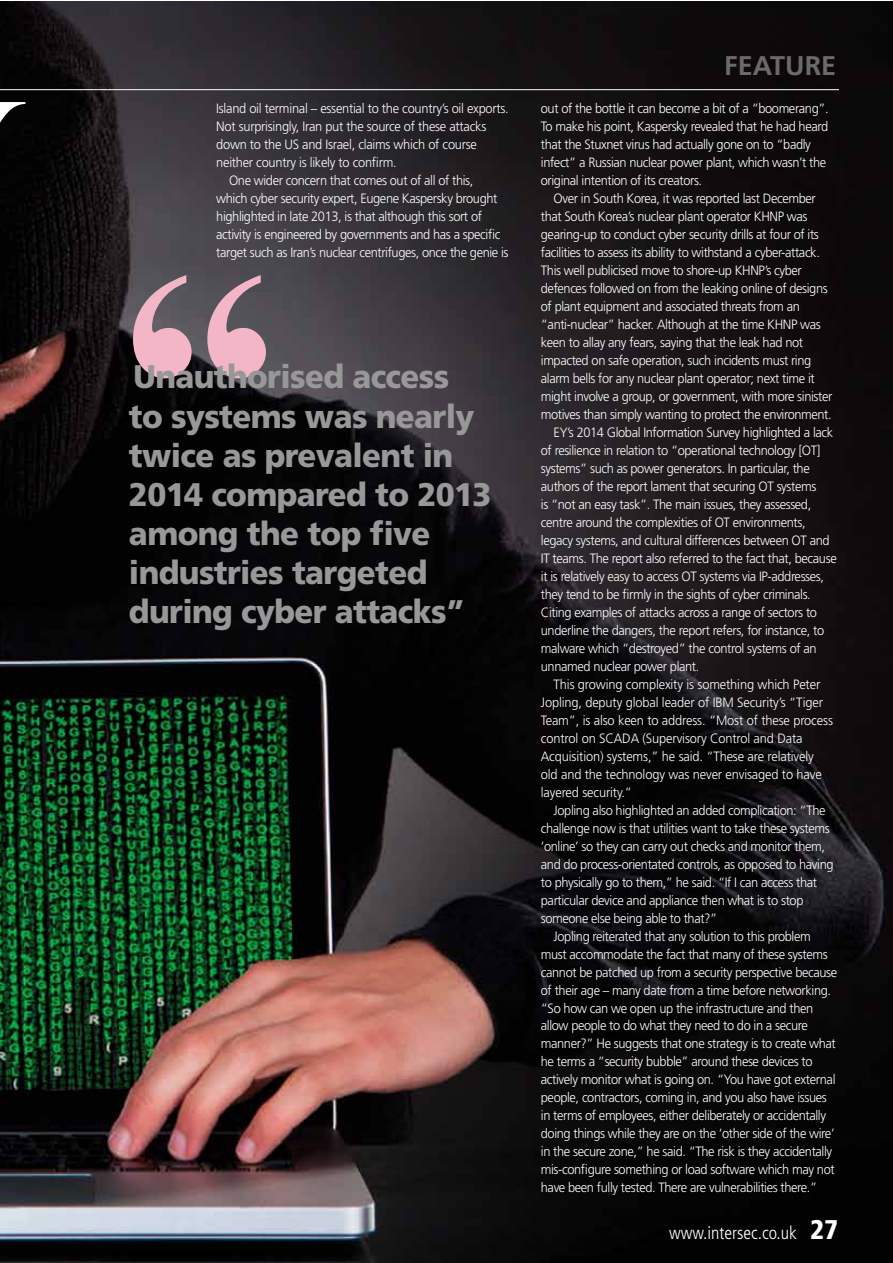
<style>
.page{position:relative;width:893px;height:1263px;background:#fff}
.page>*{position:absolute;margin:0;border:0;box-sizing:border-box;transform-origin:0 0}
.t1{font:700 316.65px "Times New Roman";color:#f2b6c6}
.t2{font:900 32.7px/39.2px "Frutiger";letter-spacing:-.02em;color:#989898;scale:.95 1}
.t3{font:700 27px "Frutiger";color:#6a6a69}
.t4{font:300 condensed 18px "Frutiger";color:#fff}
.t5{font:300 13.5px/18px "Frutiger";letter-spacing:-.03em;color:#fff;scale:.95 1}
.t6{font:300 13.5px "Frutiger";letter-spacing:-.01em;color:#fff;scale:.95 1}
.s1{font-weight:900;font-size:27px}
</style>
<div class="page">
<img style="left:0;top:1px;width:892px;height:1262px">
<hr style="left:0;top:89px;width:839px;height:1px;background:#fff">
<p class="t5" style="left:216px;top:99px;width:309px">Island oil terminal – essential to the country’s oil exports.</p>
<p class="t5" style="left:216px;top:117px;width:286px">Not surprisingly, Iran put the source of these attacks</p>
<p class="t5" style="left:216px;top:135px;width:276px">down to the US and Israel, claims which of course</p>
<p class="t5" style="left:216px;top:153px;width:192px">neither country is likely to confirm.</p>
<p class="t5" style="left:229px;top:171px;width:259px">One wider concern that comes out of all of this,</p>
<p class="t5" style="left:216px;top:189px;width:297px">which cyber security expert, Eugene Kaspersky brought</p>
<p class="t5" style="left:216px;top:207px;width:281px">highlighted in late 2013, is that although this sort of</p>
<p class="t5" style="left:216px;top:225px;width:301px">activity is engineered by governments and has a specific</p>
<p class="t5" style="left:216px;top:243px;width:309px">target such as Iran’s nuclear centrifuges, once the genie is</p>
<h1 class="t1" style="left:120px;top:207px;width:160px">“</h1>
<h2 class="t2" style="left:129px;top:357px;width:383px">Unauthorised access<br>to systems was nearly twice as prevalent in<br>2014 compared to 2013 among the top five industries targeted during cyber attacks”</h2>
<h3 class="t3" style="left:724px;top:50px;width:113px">FEATURE</h3>
<p class="t5" style="left:541px;top:99px;width:304px">out of the bottle it can become a bit of a “boomerang”.<br>To make his point, Kaspersky revealed that he had heard that the Stuxnet virus had actually gone on to “badly infect” a Russian nuclear power plant, which wasn’t the original intention of its creators.</p>
<p class="t5" style="left:554px;top:189px;width:277px">Over in South Korea, it was reported last December</p>
<p class="t5" style="left:541px;top:207px;width:282px">that South Korea’s nuclear plant operator KHNP was</p>
<p class="t5" style="left:541px;top:225px;width:294px">gearing-up to conduct cyber security drills at four of its</p>
<p class="t5" style="left:541px;top:243px;width:295px">facilities to assess its ability to withstand a cyber-attack.</p>
<p class="t5" style="left:541px;top:261px;width:276px">This well publicised move to shore-up KHNP’s cyber</p>
<p class="t5" style="left:541px;top:279px;width:303px">defences followed on from the leaking online of designs</p>
<p class="t5" style="left:541px;top:297px;width:274px">of plant equipment and associated threats from an</p>
<p class="t5" style="left:541px;top:315px;width:296px">“anti-nuclear” hacker. Although at the time KHNP was</p>
<p class="t5" style="left:541px;top:333px;width:277px">keen to allay any fears, saying that the leak had not</p>
<p class="t5" style="left:541px;top:351px;width:286px">impacted on safe operation, such incidents must ring</p>
<p class="t5" style="left:541px;top:369px;width:290px">alarm bells for any nuclear plant operator; next time it</p>
<p class="t5" style="left:541px;top:387px;width:308px">might involve a group, or government, with more sinister</p>
<p class="t5" style="left:541px;top:405px;width:308px">motives than simply wanting to protect the environment.</p>
<p class="t5" style="left:554px;top:423px;width:296px">EY’s 2014 Global Information Survey highlighted a lack</p>
<p class="t5" style="left:541px;top:441px;width:296px">of resilience in relation to “operational technology [OT]</p>
<p class="t5" style="left:541px;top:459px;width:284px">systems” such as power generators. In particular, the</p>
<p class="t5" style="left:541px;top:477px;width:291px">authors of the report lament that securing OT systems</p>
<p class="t5" style="left:541px;top:495px;width:286px">is “not an easy task”. The main issues, they assessed,</p>
<p class="t5" style="left:541px;top:513px;width:280px">centre around the complexities of OT environments,</p>
<p class="t5" style="left:541px;top:531px;width:305px">legacy systems, and cultural differences between OT and</p>
<p class="t5" style="left:541px;top:549px;width:313px">IT teams. The report also referred to the fact that, because</p>
<p class="t5" style="left:541px;top:567px;width:300px">it is relatively easy to access OT systems via IP-addresses,</p>
<p class="t5" style="left:541px;top:585px;width:286px">they tend to be firmly in the sights of cyber criminals.</p>
<p class="t5" style="left:541px;top:603px;width:292px">Citing examples of attacks across a range of sectors to</p>
<p class="t5" style="left:541px;top:621px;width:300px">underline the dangers, the report refers, for instance, to</p>
<p class="t5" style="left:541px;top:639px;width:292px">malware which “destroyed” the control systems of an</p>
<p class="t5" style="left:541px;top:657px;width:168px">unnamed nuclear power plant.</p>
<p class="t6" style="left:554px;top:676px;width:282px">This growing complexity is something which Peter</p>
<p class="t6" style="left:541px;top:694px;width:298px">Jopling, deputy global leader of IBM Security’s “Tiger</p>
<p class="t6" style="left:541px;top:712px;width:309px">Team”, is also keen to address. “Most of these process</p>
<p class="t6" style="left:541px;top:730px;width:277px">control on SCADA (Supervisory Control and Data</p>
<p class="t6" style="left:541px;top:748px;width:289px">Acquisition) systems,” he said. “These are relatively</p>
<p class="t6" style="left:541px;top:766px;width:297px">old and the technology was never envisaged to have</p>
<p class="t6" style="left:541px;top:784px;width:97px">layered security.”</p>
<p class="t5" style="left:554px;top:801px;width:288px">Jopling also highlighted an added complication: “The</p>
<p class="t5" style="left:541px;top:819px;width:305px">challenge now is that utilities want to take these systems</p>
<p class="t5" style="left:541px;top:837px;width:301px">‘online’ so they can carry out checks and monitor them,</p>
<p class="t5" style="left:541px;top:855px;width:310px">and do process-orientated controls, as opposed to having</p>
<p class="t5" style="left:541px;top:873px;width:292px">to physically go to them,” he said. “If I can access that</p>
<p class="t5" style="left:541px;top:891px;width:278px">particular device and appliance then what is to stop</p>
<p class="t5" style="left:541px;top:909px;width:187px">someone else being able to that?”</p>
<p class="t5" style="left:554px;top:927px;width:272px">Jopling reiterated that any solution to this problem</p>
<p class="t5" style="left:541px;top:945px;width:303px">must accommodate the fact that many of these systems</p>
<p class="t5" style="left:541px;top:963px;width:314px">cannot be patched up from a security perspective because</p>
<p class="t5" style="left:541px;top:981px;width:307px">of their age – many date from a time before networking.</p>
<p class="t5" style="left:541px;top:999px;width:288px">“So how can we open up the infrastructure and then</p>
<p class="t5" style="left:541px;top:1017px;width:283px">allow people to do what they need to do in a secure</p>
<p class="t5" style="left:541px;top:1035px;width:312px">manner?” He suggests that one strategy is to create what</p>
<p class="t5" style="left:541px;top:1053px;width:287px">he terms a “security bubble” around these devices to</p>
<p class="t5" style="left:541px;top:1071px;width:312px">actively monitor what is going on. “You have got external</p>
<p class="t5" style="left:541px;top:1089px;width:303px">people, contractors, coming in, and you also have issues</p>
<p class="t5" style="left:541px;top:1107px;width:302px">in terms of employees, either deliberately or accidentally</p>
<p class="t5" style="left:541px;top:1125px;width:311px">doing things while they are on the ‘other side of the wire’</p>
<p class="t5" style="left:541px;top:1143px;width:308px">in the secure zone,” he said. “The risk is they accidentally</p>
<p class="t5" style="left:541px;top:1161px;width:311px">mis-configure something or load software which may not</p>
<p class="t5" style="left:541px;top:1179px;width:292px">have been fully tested. There are vulnerabilities there.”</p>
<h3 class="t4" style="left:669px;top:1222px;width:171px">www.intersec.co.uk <span class="s1">27</span></h3>
</div>
